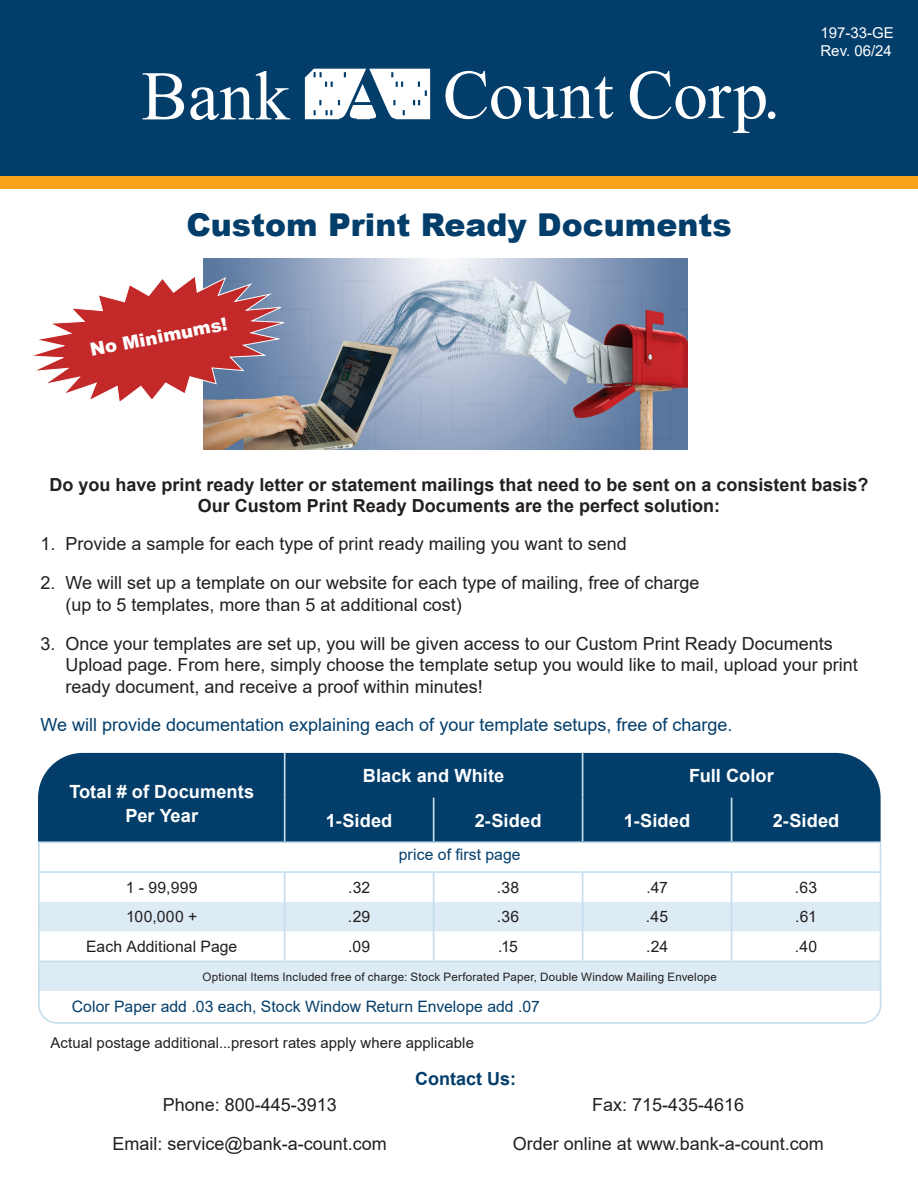
<style>
.page{position:relative;width:918px;height:1188px;background:#fff}
.page>*{position:absolute;margin:0;border:0;box-sizing:border-box;transform-origin:0 0}
._197_Header{font:900 31.5px "Arial";color:#033e6b}
.t1{font:700 18.15px/24.9px "Arial";letter-spacing:.005em;color:#fff;text-align:center}
.t2{font:900 18.15px "Arial";color:#fff}
._197_list{font:18px/21.6px "Arial";color:#231f20}
._197_section_header{font:700 18px/21.6px "Arial";color:#231f20;text-align:center}
._197_contact_info{font:18px "Arial";color:#231f20}
.body_blue{font:18px "Arial";color:#033e6b}
._197_contact_us{font:700 18px "Arial";color:#033e6b}
.t3{font:15.75px "Arial";letter-spacing:.005em;color:#231f20}
.t4{font:15.75px "Arial";letter-spacing:.005em;color:#033e6b}
.revised{font:15px "Arial";color:#fff}
.t5{font:14.85px "Arial";letter-spacing:.01em;color:#231f20}
.t6{font:11.55px "Arial";letter-spacing:.015em;color:#231f20}
</style>
<div class="page">
<div style="left:0;top:0;width:918px;height:176px;background:#033e6b"></div>
<div style="left:0;top:176px;width:918px;height:13px;background:#f9a21c"></div>
<svg style="left:305px;top:69px;width:125px;height:50px;background:#d3dde5"></svg>
<svg style="left:143px;top:73px;width:41px;height:46px"></svg>
<svg style="left:190px;top:71px;width:100px;height:49px"></svg>
<svg style="left:445px;top:71px;width:168px;height:48px"></svg>
<svg style="left:630px;top:71px;width:145px;height:62px"></svg>
<img style="left:203px;top:258px;width:485px;height:191px">
<div style="left:38px;top:753px;width:843px;height:88px;background:#033e6b"></div>
<hr style="left:284px;top:753px;width:2px;height:45px;background:#c5deed">
<hr style="left:284px;top:798px;width:2px;height:43px;background:#c5deed">
<hr style="left:38px;top:841px;width:247px;height:2px;background:#c5deed">
<hr style="left:285px;top:841px;width:149px;height:2px;background:#c5deed">
<hr style="left:433px;top:798px;width:1px;height:43px;background:#c5deed">
<hr style="left:582px;top:798px;width:1px;height:43px;background:#c5deed">
<hr style="left:434px;top:841px;width:149px;height:2px;background:#c5deed">
<hr style="left:582px;top:753px;width:1px;height:45px;background:#c5deed">
<hr style="left:731px;top:798px;width:1px;height:43px;background:#c5deed">
<hr style="left:583px;top:841px;width:149px;height:2px;background:#c5deed">
<hr style="left:732px;top:841px;width:149px;height:2px;background:#c5deed">
<svg style="left:38px;top:843px;width:844px;height:181px"></svg>
<svg style="left:32px;top:275px;width:254px;height:128px"></svg>
<p class="_197_Header" style="left:186px;top:202px;width:547px">Custom Print Ready Documents</p>
<p class="t2" style="left:88px;top:337px;width:141px;rotate:-11deg">No Minimums!</p>
<p class="revised" style="left:820px;top:22px;width:75px">197-33-GE</p>
<p class="revised" style="left:820px;top:40px;width:73px">Rev. 06/24</p>
<p class="_197_section_header" style="left:49px;top:474px;width:821px">Do you have print ready letter or statement mailings that need to be sent on a consistent basis?<br>Our Custom Print Ready Documents are the perfect solution:</p>
<p class="_197_list" style="left:40px;top:533px;width:588px">1. Provide a sample for each type of print ready mailing you want to send</p>
<p class="_197_list" style="left:66px;top:572px;width:635px;text-indent:-25px">2. We will set up a template on our website for each type of mailing, free of charge (up to 5 templates, more than 5 at additional cost)</p>
<p class="_197_list" style="left:66px;top:632px;width:794px;text-indent:-25px">3. Once your templates are set up, you will be given access to our Custom Print Ready Documents<br>Upload page. From here, simply choose the template setup you would like to mail, upload your print ready document, and receive a proof within minutes!</p>
<p class="body_blue" style="left:40px;top:713px;width:693px">We will provide documentation explaining each of your template setups, free of charge.</p>
<p class="t1" style="left:69px;top:779px;width:186px">Total # of Documents<br>Per Year</p>
<p class="t1" style="left:363px;top:763px;width:143px">Black and White</p>
<p class="t1" style="left:689px;top:763px;width:86px">Full Color</p>
<p class="t1" style="left:326px;top:808px;width:68px">1-Sided</p>
<p class="t1" style="left:475px;top:808px;width:68px">2-Sided</p>
<p class="t1" style="left:624px;top:808px;width:68px">1-Sided</p>
<p class="t1" style="left:773px;top:808px;width:68px">2-Sided</p>
<p class="t4" style="left:399px;top:844px;width:123px">price of first page</p>
<p class="t3" style="left:126px;top:876px;width:73px">1 - 99,999</p>
<p class="t3" style="left:348px;top:876px;width:24px">.32</p>
<p class="t3" style="left:497px;top:876px;width:24px">.38</p>
<p class="t3" style="left:646px;top:876px;width:23px">.47</p>
<p class="t3" style="left:795px;top:876px;width:24px">.63</p>
<p class="t3" style="left:126px;top:906px;width:73px">100,000 +</p>
<p class="t3" style="left:348px;top:906px;width:24px">.29</p>
<p class="t3" style="left:497px;top:906px;width:24px">.36</p>
<p class="t3" style="left:646px;top:906px;width:24px">.45</p>
<p class="t3" style="left:795px;top:906px;width:23px">.61</p>
<p class="t3" style="left:86px;top:936px;width:153px">Each Additional Page</p>
<p class="t3" style="left:348px;top:936px;width:24px">.09</p>
<p class="t3" style="left:498px;top:936px;width:21px">.15</p>
<p class="t3" style="left:646px;top:936px;width:24px">.24</p>
<p class="t3" style="left:795px;top:936px;width:24px">.40</p>
<p class="t6" style="left:203px;top:969px;width:516px">Optional Items Included free of charge: Stock Perforated Paper, Double Window Mailing Envelope</p>
<p class="t4" style="left:72px;top:995px;width:470px">Color Paper add .03 each, Stock Window Return Envelope add .07</p>
<p class="t5" style="left:50px;top:1032px;width:425px">Actual postage additional...presort rates apply where applicable</p>
<p class="_197_contact_info" style="left:163px;top:1092px;width:176px">Phone: 800-445-3913</p>
<p class="_197_contact_info" style="left:113px;top:1131px;width:276px">Email: service@bank-a-count.com</p>
<p class="_197_contact_us" style="left:415px;top:1066px;width:102px">Contact Us:</p>
<p class="_197_contact_info" style="left:592px;top:1092px;width:154px">Fax: 715-435-4616</p>
<p class="_197_contact_info" style="left:513px;top:1131px;width:313px">Order online at www.bank-a-count.com</p>
</div>
